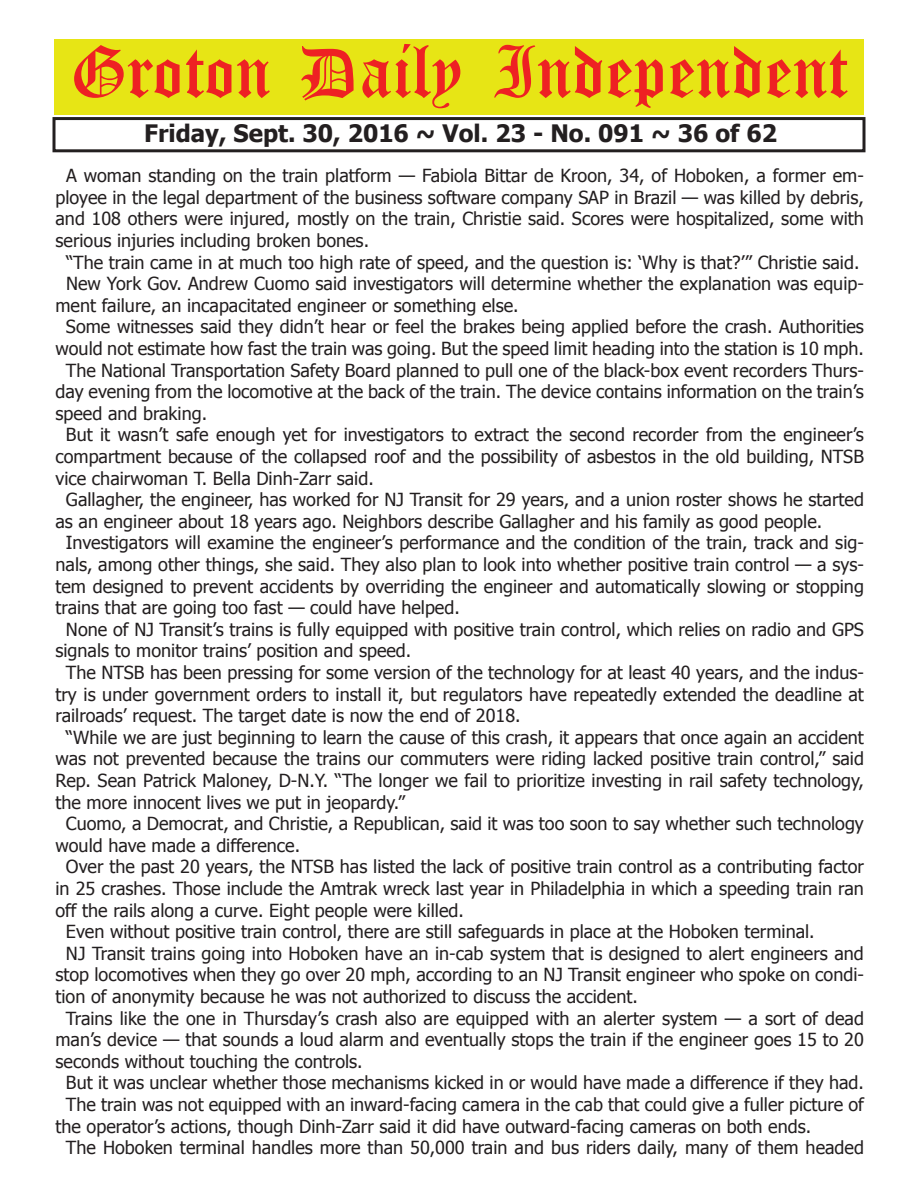
<style>
.page{position:relative;width:918px;height:1188px;background:#fff}
.page>*{position:absolute;margin:0;border:0;box-sizing:border-box;transform-origin:0 0}
.t1{font:54px "Old English Five";color:#ee2123}
.t2{font:700 24px "Tahoma";color:#231f20}
.t3{font:18px "Tahoma";color:#231f20}
</style>
<div class="page">
<div style="left:52px;top:117px;width:814px;height:35px;border:3px solid #231f20"></div>
<div style="left:54px;top:40px;width:810px;height:75px;background:#e7e515"></div>
<h1 class="t1" style="left:70px;top:47px;width:779px">Groton Daily Independent</h1>
<h2 class="t2" style="left:144px;top:116px;width:634px">Friday, Sept. 30, 2016 ~ Vol. 23 - No. 091 ~ 36 of 62</h2>
<p class="t3" style="left:66px;top:164px;width:799px">A woman standing on the train platform — Fabiola Bittar de Kroon, 34, of Hoboken, a former em-</p>
<p class="t3" style="left:56px;top:185px;width:810px">ployee in the legal department of the business software company SAP in Brazil — was killed by debris,</p>
<p class="t3" style="left:56px;top:207px;width:810px">and 108 others were injured, mostly on the train, Christie said. Scores were hospitalized, some with</p>
<p class="t3" style="left:56px;top:228px;width:315px">serious injuries including broken bones.</p>
<p class="t3" style="left:66px;top:250px;width:795px">“The train came in at much too high rate of speed, and the question is: ‘Why is that?’” Christie said.</p>
<p class="t3" style="left:66px;top:272px;width:799px">New York Gov. Andrew Cuomo said investigators will determine whether the explanation was equip-</p>
<p class="t3" style="left:56px;top:293px;width:465px">ment failure, an incapacitated engineer or something else.</p>
<p class="t3" style="left:66px;top:315px;width:799px">Some witnesses said they didn’t hear or feel the brakes being applied before the crash. Authorities</p>
<p class="t3" style="left:56px;top:336px;width:810px">would not estimate how fast the train was going. But the speed limit heading into the station is 10 mph.</p>
<p class="t3" style="left:66px;top:358px;width:799px">The National Transportation Safety Board planned to pull one of the black-box event recorders Thurs-</p>
<p class="t3" style="left:56px;top:380px;width:810px">day evening from the locomotive at the back of the train. The device contains information on the train’s</p>
<p class="t3" style="left:56px;top:401px;width:153px">speed and braking.</p>
<p class="t3" style="left:66px;top:423px;width:799px">But it wasn’t safe enough yet for investigators to extract the second recorder from the engineer’s</p>
<p class="t3" style="left:56px;top:444px;width:810px">compartment because of the collapsed roof and the possibility of asbestos in the old building, NTSB</p>
<p class="t3" style="left:56px;top:466px;width:320px">vice chairwoman T. Bella Dinh-Zarr said.</p>
<p class="t3" style="left:66px;top:488px;width:799px">Gallagher, the engineer, has worked for NJ Transit for 29 years, and a union roster shows he started</p>
<p class="t3" style="left:56px;top:509px;width:768px">as an engineer about 18 years ago. Neighbors describe Gallagher and his family as good people.</p>
<p class="t3" style="left:66px;top:531px;width:799px">Investigators will examine the engineer’s performance and the condition of the train, track and sig-</p>
<p class="t3" style="left:56px;top:552px;width:810px">nals, among other things, she said. They also plan to look into whether positive train control — a sys-</p>
<p class="t3" style="left:56px;top:574px;width:810px">tem designed to prevent accidents by overriding the engineer and automatically slowing or stopping</p>
<p class="t3" style="left:56px;top:596px;width:406px">trains that are going too fast — could have helped.</p>
<p class="t3" style="left:66px;top:617px;width:799px">None of NJ Transit’s trains is fully equipped with positive train control, which relies on radio and GPS</p>
<p class="t3" style="left:56px;top:639px;width:357px">signals to monitor trains’ position and speed.</p>
<p class="t3" style="left:66px;top:660px;width:799px">The NTSB has been pressing for some version of the technology for at least 40 years, and the indus-</p>
<p class="t3" style="left:56px;top:682px;width:810px">try is under government orders to install it, but regulators have repeatedly extended the deadline at</p>
<p class="t3" style="left:56px;top:704px;width:467px">railroads’ request. The target date is now the end of 2018.</p>
<p class="t3" style="left:66px;top:725px;width:799px">“While we are just beginning to learn the cause of this crash, it appears that once again an accident</p>
<p class="t3" style="left:56px;top:747px;width:810px">was not prevented because the trains our commuters were riding lacked positive train control,” said</p>
<p class="t3" style="left:56px;top:768px;width:810px">Rep. Sean Patrick Maloney, D-N.Y. “The longer we fail to prioritize investing in rail safety technology,</p>
<p class="t3" style="left:56px;top:790px;width:351px">the more innocent lives we put in jeopardy.”</p>
<p class="t3" style="left:66px;top:812px;width:799px">Cuomo, a Democrat, and Christie, a Republican, said it was too soon to say whether such technology</p>
<p class="t3" style="left:56px;top:833px;width:246px">would have made a difference.</p>
<p class="t3" style="left:66px;top:855px;width:799px">Over the past 20 years, the NTSB has listed the lack of positive train control as a contributing factor</p>
<p class="t3" style="left:56px;top:876px;width:810px">in 25 crashes. Those include the Amtrak wreck last year in Philadelphia in which a speeding train ran</p>
<p class="t3" style="left:56px;top:898px;width:410px">off the rails along a curve. Eight people were killed.</p>
<p class="t3" style="left:66px;top:920px;width:750px">Even without positive train control, there are still safeguards in place at the Hoboken terminal.</p>
<p class="t3" style="left:66px;top:941px;width:799px">NJ Transit trains going into Hoboken have an in-cab system that is designed to alert engineers and</p>
<p class="t3" style="left:56px;top:963px;width:810px">stop locomotives when they go over 20 mph, according to an NJ Transit engineer who spoke on condi-</p>
<p class="t3" style="left:56px;top:984px;width:584px">tion of anonymity because he was not authorized to discuss the accident.</p>
<p class="t3" style="left:66px;top:1006px;width:800px">Trains like the one in Thursday’s crash also are equipped with an alerter system — a sort of dead</p>
<p class="t3" style="left:56px;top:1028px;width:810px">man’s device — that sounds a loud alarm and eventually stops the train if the engineer goes 15 to 20</p>
<p class="t3" style="left:56px;top:1049px;width:309px">seconds without touching the controls.</p>
<p class="t3" style="left:66px;top:1071px;width:799px">But it was unclear whether those mechanisms kicked in or would have made a difference if they had.</p>
<p class="t3" style="left:66px;top:1092px;width:800px">The train was not equipped with an inward-facing camera in the cab that could give a fuller picture of</p>
<p class="t3" style="left:56px;top:1114px;width:757px">the operator’s actions, though Dinh-Zarr said it did have outward-facing cameras on both ends.</p>
<p class="t3" style="left:66px;top:1136px;width:799px">The Hoboken terminal handles more than 50,000 train and bus riders daily, many of them headed</p>
</div>
